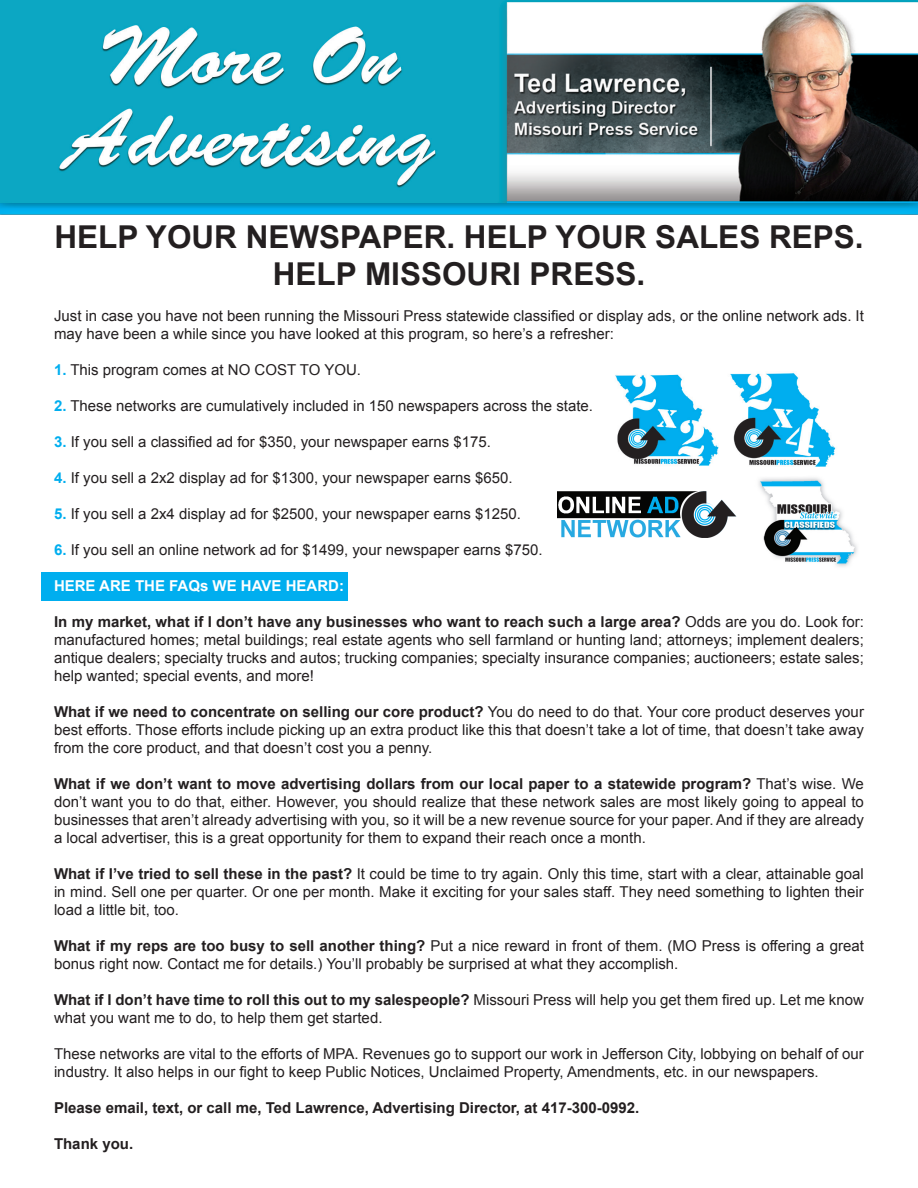
<style>
.page{position:relative;width:918px;height:1188px;background:#fff}
.page>*{position:absolute;margin:0;border:0;box-sizing:border-box;transform-origin:0 0}
.t1{font:700 31.5px/37.5px "Arial";color:#231f20;text-align:center}
.t2{font:15px/18px "Arial";color:#231f20}
.t3{font:700 15px "Arial";color:#231f20}
.t4{font:700 15px "Arial";color:#fff}
.s1{font-weight:700;color:#00aeef}
.s2{font-weight:700}
</style>
<div class="page">
<div style="left:41px;top:572px;width:307px;height:28px;background:#00aeef"></div>
<img style="left:0;top:0;width:918px;height:214px">
<img style="left:615px;top:374px;width:104px;height:92px">
<img style="left:730px;top:373px;width:106px;height:94px">
<img style="left:758px;top:477px;width:99px;height:90px">
<img style="left:557px;top:491px;width:180px;height:47px">
<p class="t1" style="left:54px;top:219px;width:811px">HELP YOUR NEWSPAPER. HELP YOUR SALES REPS.<br>HELP MISSOURI PRESS.</p>
<p class="t2" style="left:54px;top:307px;width:812px">Just in case you have not been running the Missouri Press statewide classified or display ads, or the online network ads. It may have been a while since you have looked at this program, so here’s a refresher:</p>
<p class="t2" style="left:54px;top:361px;width:309px"><span class="s1">1.</span> This program comes at NO COST TO YOU.</p>
<p class="t2" style="left:54px;top:397px;width:541px"><span class="s1">2.</span> These networks are cumulatively included in 150 newspapers across the state.</p>
<p class="t2" style="left:54px;top:433px;width:438px"><span class="s1">3.</span> If you sell a classified ad for $350, your newspaper earns $175.</p>
<p class="t2" style="left:54px;top:469px;width:460px"><span class="s1">4.</span> If you sell a 2x2 display ad for $1300, your newspaper earns $650.</p>
<p class="t2" style="left:54px;top:505px;width:468px"><span class="s1">5.</span> If you sell a 2x4 display ad for $2500, your newspaper earns $1250.</p>
<p class="t2" style="left:54px;top:541px;width:490px"><span class="s1">6.</span> If you sell an online network ad for $1499, your newspaper earns $750.</p>
<p class="t4" style="left:54px;top:576px;width:292px">HERE ARE THE FAQs WE HAVE HEARD:</p>
<p class="t2" style="left:54px;top:613px;width:811px;text-align:justify"><span class="s2">In my market, what if I don’t have any businesses who want to reach such a large area?</span> Odds are you do. Look for: manufactured homes; metal buildings; real estate agents who sell farmland or hunting land; attorneys; implement dealers; antique dealers; specialty trucks and autos; trucking companies; specialty insurance companies; auctioneers; estate sales; help wanted; special events, and more!</p>
<p class="t2" style="left:54px;top:703px;width:811px;text-align:justify"><span class="s2">What if we need to concentrate on selling our core product?</span> You do need to do that. Your core product deserves your best efforts. Those efforts include picking up an extra product like this that doesn’t take a lot of time, that doesn’t take away from the core product, and that doesn’t cost you a penny.</p>
<p class="t2" style="left:54px;top:775px;width:811px;text-align:justify"><span class="s2">What if we don’t want to move advertising dollars from our local paper to a statewide program?</span> That’s wise. We don’t want you to do that, either. However, you should realize that these network sales are most likely going to appeal to businesses that aren’t already advertising with you, so it will be a new revenue source for your paper. And if they are already a local advertiser, this is a great opportunity for them to expand their reach once a month.</p>
<p class="t2" style="left:54px;top:865px;width:811px;text-align:justify"><span class="s2">What if I’ve tried to sell these in the past?</span> It could be time to try again. Only this time, start with a clear, attainable goal in mind. Sell one per quarter. Or one per month. Make it exciting for your sales staff. They need something to lighten their load a little bit, too.</p>
<p class="t2" style="left:54px;top:937px;width:811px"><span class="s2">What if my reps are too busy to sell another thing?</span> Put a nice reward in front of them. (MO Press is offering a great bonus right now. Contact me for details.) You’ll probably be surprised at what they accomplish.</p>
<p class="t2" style="left:54px;top:991px;width:811px"><span class="s2">What if I don’t have time to roll this out to my salespeople?</span> Missouri Press will help you get them fired up. Let me know what you want me to do, to help them get started.</p>
<p class="t2" style="left:54px;top:1045px;width:811px">These networks are vital to the efforts of MPA. Revenues go to support our work in Jefferson City, lobbying on behalf of our industry. It also helps in our fight to keep Public Notices, Unclaimed Property, Amendments, etc. in our newspapers.</p>
<p class="t3" style="left:54px;top:1098px;width:587px">Please email, text, or call me, Ted Lawrence, Advertising Director, at 417-300-0992.</p>
<p class="t3" style="left:54px;top:1134px;width:81px">Thank you.</p>
</div>
